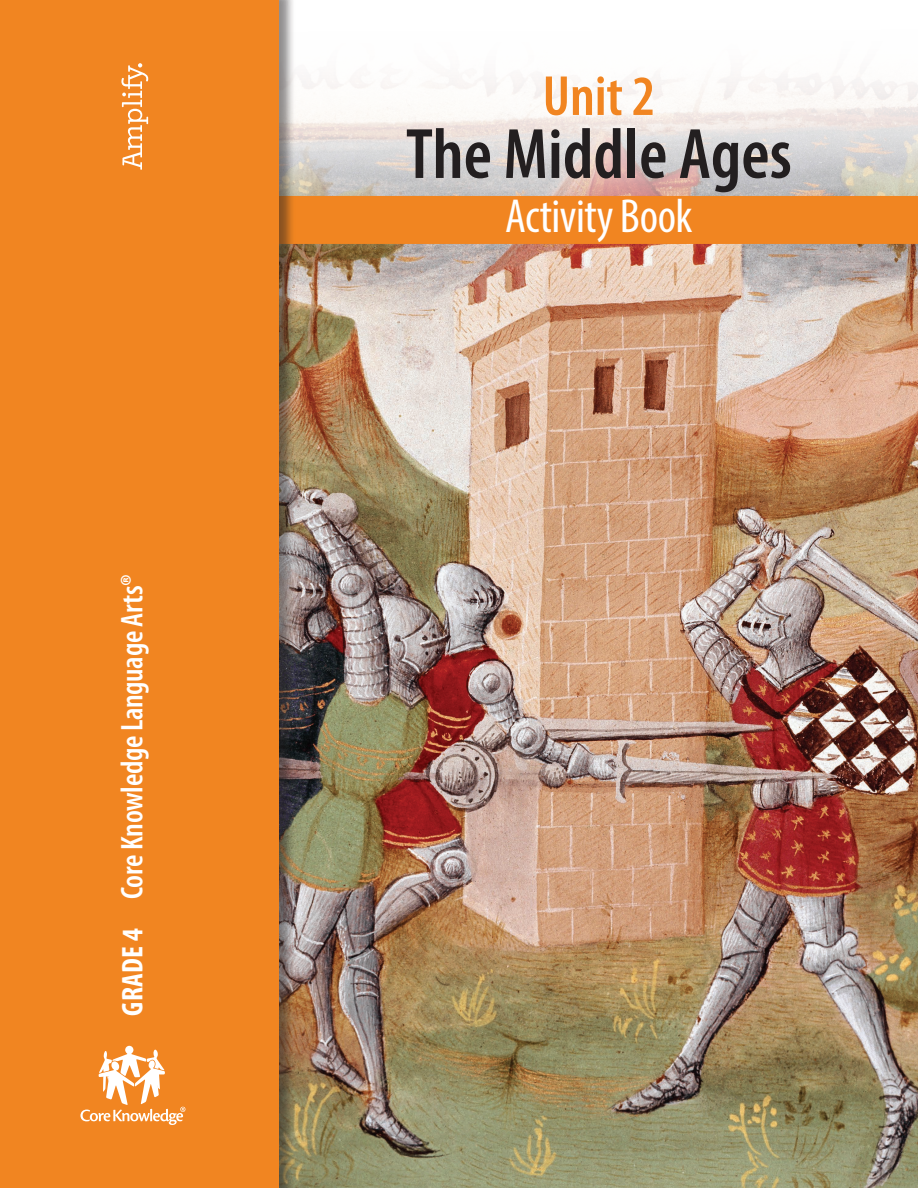
<style>
.page{position:relative;width:918px;height:1188px;background:#fff}
.page>*{position:absolute;margin:0;border:0;box-sizing:border-box;transform-origin:0 0}
.a_Title_Unit{font:600 condensed 72px "Myriad Pro";color:#231f20}
.a_Title_Number{font:600 condensed 57px "Myriad Pro";color:#f18521}
.Title_Component{font:condensed 48px "Myriad Pro";letter-spacing:-.01em;color:#fff}
.Front_CKLA_Info{font:600 condensed 31.5px "Myriad Pro";letter-spacing:-.01em;color:#fff}
.s1{font-weight:700;font-size:30px}
</style>
<div class="page">
<img style="left:296px;top:266px;width:622px;height:922px">
<svg style="left:296px;top:79px;width:622px;height:187px"></svg>
<div style="left:223px;top:196px;width:695px;height:48px;background:#f18521"></div>
<div style="left:0;top:0;width:296px;height:1188px;background:#231f20;opacity:.5"></div>
<div style="left:0;top:0;width:279px;height:1188px;background:#f18521"></div>
<svg style="left:80px;top:1046px;width:105px;height:79px"></svg>
<svg style="left:121px;top:63px;width:27px;height:107px"></svg>
<p class="Front_CKLA_Info" style="left:113px;top:1016px;width:443px;rotate:-90deg"><span class="s1">GRADE 4</span> Core Knowledge Language Arts®</p>
<p class="a_Title_Number" style="left:543px;top:61px;width:114px">Unit 2</p>
<p class="a_Title_Unit" style="left:406px;top:110px;width:387px">The Middle Ages</p>
<p class="Title_Component" style="left:505px;top:187px;width:189px">Activity Book</p>
</div>
